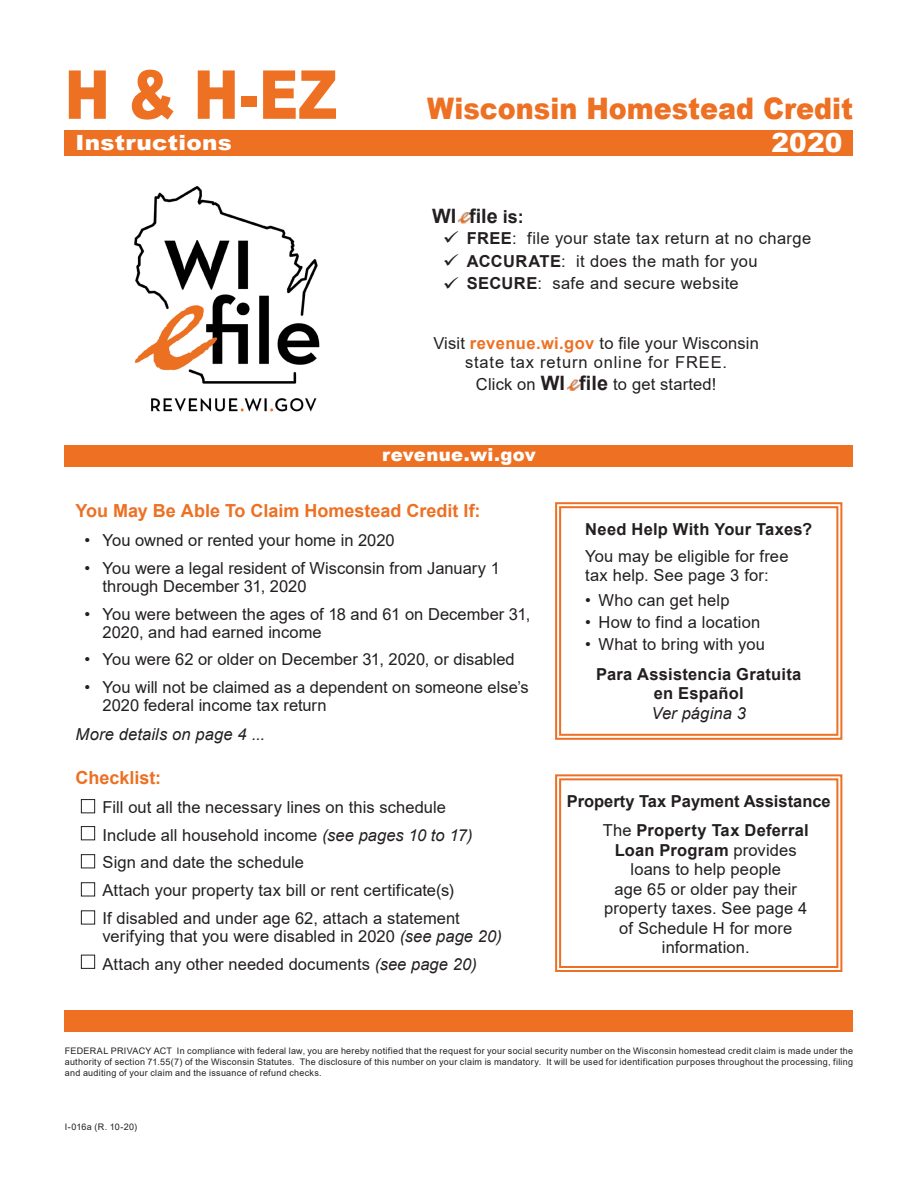
<style>
.page{position:relative;width:918px;height:1188px;background:#fff}
.page>*{position:absolute;margin:0;border:0;box-sizing:border-box;transform-origin:0 0}
.t1{font:900 67.5px "Arial";color:#ed7023;scale:.8 1}
.t2{font:900 29.7px "Arial";color:#ed7023;scale:.91 1}
.t3{font:900 26.4px "Arial";color:#fff}
.t4{font:900 21px "Arial";letter-spacing:.015em;color:#fff;scale:1.1 1}
.t5{font:700 19.8px "Arial";color:#231f20}
.t6{font:700 18px "Arial";color:#ed7023}
.t7{font:900 18px "Arial";letter-spacing:.025em;color:#fff}
.t8{font:16.5px/19.5px "Arial";letter-spacing:.005em;color:#231f20}
.t9{font:16.5px "Arial";letter-spacing:.025em;color:#231f20}
.t10{font:700 16.5px "Arial";letter-spacing:.01em;color:#231f20}
.t11{font:italic 16.5px "Arial";letter-spacing:.01em;color:#231f20}
.t12{font:16.5px "Arial";letter-spacing:.05em;color:#231f20}
.t13{font:9px/10.8px "Arial";letter-spacing:.03em;color:#231f20;text-align:justify}
.s1{font-size:18px}
.s2{font-weight:700}
.s3{font-weight:700;color:#ed7023}
.s4{font-weight:700;font-size:19.8px}
.s5{font-style:italic}
</style>
<div class="page">
<div style="left:65px;top:445px;width:788px;height:22px;background:#ed7023"></div>
<div style="left:65px;top:130px;width:788px;height:26px;background:#ed7023"></div>
<div style="left:65px;top:1010px;width:788px;height:21px;background:#ed7023"></div>
<img style="left:457px;top:212px;width:15px;height:12px">
<img style="left:134px;top:185px;width:186px;height:227px">
<img style="left:566px;top:379px;width:15px;height:12px">
<svg style="left:555px;top:502px;width:288px;height:238px"></svg>
<div style="left:559px;top:506px;width:279px;height:230px;border:2px solid #ed7023"></div>
<div style="left:81px;top:799px;width:14px;height:14px;border:1px solid #231f20"></div>
<div style="left:81px;top:826px;width:14px;height:14px;border:1px solid #231f20"></div>
<div style="left:81px;top:854px;width:14px;height:14px;border:1px solid #231f20"></div>
<div style="left:81px;top:882px;width:14px;height:14px;border:1px solid #231f20"></div>
<div style="left:81px;top:910px;width:14px;height:14px;border:1px solid #231f20"></div>
<div style="left:81px;top:955px;width:14px;height:14px;border:1px solid #231f20"></div>
<svg style="left:555px;top:774px;width:288px;height:198px"></svg>
<div style="left:559px;top:778px;width:279px;height:190px;border:2px solid #ed7023"></div>
<p class="t1" style="left:65px;top:46px;width:342px">H &amp; H-EZ</p>
<p class="t2" style="left:427px;top:87px;width:469px">Wisconsin Homestead Credit</p>
<p class="t4" style="left:76px;top:127px;width:144px">Instructions</p>
<p class="t3" style="left:772px;top:124px;width:72px">2020</p>
<p class="t5" style="left:432px;top:202px;width:93px">WI file <span class="s1">is:</span></p>
<p class="t9" style="left:443px;top:227px;width:370px">✓ <span class="s2">FREE</span>: file your state tax return at no charge</p>
<p class="t9" style="left:443px;top:249px;width:316px">✓ <span class="s2">ACCURATE</span>: it does the math for you</p>
<p class="t9" style="left:443px;top:272px;width:297px">✓ <span class="s2">SECURE</span>: safe and secure website</p>
<p class="t8" style="left:433px;top:333px;width:327px">Visit <span class="s3">revenue.wi.gov</span> to file your Wisconsin</p>
<p class="t12" style="left:465px;top:351px;width:264px">state tax return online for FREE.</p>
<p class="t8" style="left:476px;top:374px;width:242px">Click on <span class="s4">WI file</span> to get started!</p>
<p class="t7" style="left:382px;top:442px;width:155px">revenue.wi.gov</p>
<p class="t6" style="left:76px;top:498px;width:406px">You May Be Able To Claim Homestead Credit If:</p>
<p class="t8" style="left:85px;top:531px;width:312px">• You owned or rented your home in 2020</p>
<p class="t8" style="left:103px;top:559px;width:399px;line-height:18px;text-indent:-18px">• You were a legal resident of Wisconsin from January 1 through December 31, 2020</p>
<p class="t8" style="left:103px;top:605px;width:429px;line-height:18px;text-indent:-18px">• You were between the ages of 18 and 61 on December 31,<br>2020, and had earned income</p>
<p class="t8" style="left:85px;top:650px;width:432px">• You were 62 or older on December 31, 2020, or disabled</p>
<p class="t8" style="left:103px;top:678px;width:428px;line-height:18px;text-indent:-18px">• You will not be claimed as a dependent on someone else’s<br>2020 federal income tax return</p>
<p class="t11" style="left:76px;top:723px;width:191px">More details on page 4 ...</p>
<p class="t6" style="left:76px;top:765px;width:87px">Checklist:</p>
<p class="t8" style="left:103px;top:797px;width:345px">Fill out all the necessary lines on this schedule</p>
<p class="t8" style="left:103px;top:825px;width:372px">Include all household income <span class="s5">(see pages 10 to 17)</span></p>
<p class="t8" style="left:103px;top:853px;width:203px">Sign and date the schedule</p>
<p class="t8" style="left:103px;top:881px;width:353px">Attach your property tax bill or rent certificate(s)</p>
<p class="t8" style="left:103px;top:909px;width:401px;line-height:18px">If disabled and under age 62, attach a statement verifying that you were disabled in 2020 <span class="s5">(see page 20)</span></p>
<p class="t8" style="left:103px;top:954px;width:376px">Attach any other needed documents <span class="s5">(see page 20)</span></p>
<p class="t10" style="left:585px;top:517px;width:228px">Need Help With Your Taxes?</p>
<p class="t8" style="left:585px;top:546px;width:205px">You may be eligible for free tax help. See page 3 for:</p>
<p class="t8" style="left:585px;top:591px;width:146px">• Who can get help</p>
<p class="t8" style="left:585px;top:612px;width:177px">• How to find a location</p>
<p class="t8" style="left:585px;top:634px;width:181px">• What to bring with you</p>
<p class="t10" style="left:596px;top:662px;width:207px">Para Assistencia Gratuita</p>
<p class="t10" style="left:654px;top:682px;width:91px">en Español</p>
<p class="t11" style="left:652px;top:702px;width:96px">Ver página 3</p>
<p class="t10" style="left:567px;top:789px;width:266px">Property Tax Payment Assistance</p>
<p class="t8" style="left:603px;top:820px;width:207px;text-align:center">The <span class="s2">Property Tax Deferral<br>Loan Program</span> provides loans to help people<br>age 65 or older pay their property taxes. See page 4 of Schedule H for more information.</p>
<p class="t13" style="left:65px;top:1046px;width:790px">FEDERAL PRIVACY ACT In compliance with federal law, you are hereby notified that the request for your social security number on the Wisconsin homestead credit claim is made under the authority of section 71.55(7) of the Wisconsin Statutes. The disclosure of this number on your claim is mandatory. It will be used for identification purposes throughout the processing, filing and auditing of your claim and the issuance of refund checks.</p>
<p class="t13" style="left:65px;top:1121px;width:74px">I-016a (R. 10-20)</p>
</div>
